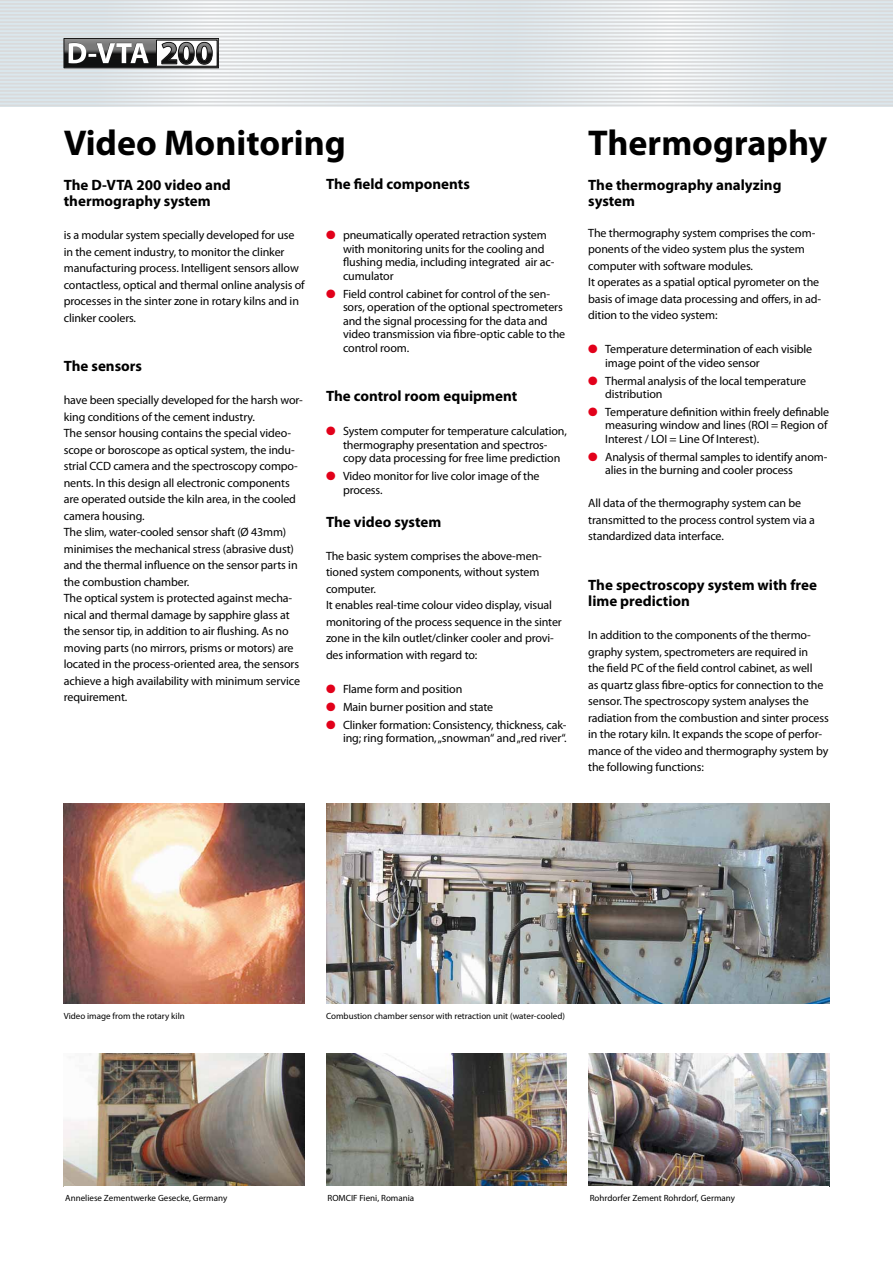
<style>
.page{position:relative;width:893px;height:1263px;background:#fff}
.page>*{position:absolute;margin:0;border:0;box-sizing:border-box;transform-origin:0 0}
.t1{font:700 36px "Myriad Pro";color:#000}
.t2{font:700 15px/16.5px "Myriad Pro";color:#000}
.t3{font:12px/16.5px "Myriad Pro";letter-spacing:-.01em;color:#000}
.t4{font:9px "Myriad Pro";color:#000}
.s1{color:#e2001a}
</style>
<div class="page">
<img style="left:64px;top:1054px;width:241px;height:132px">
<svg style="left:0;top:1px;width:893px;height:104px"></svg>
<hr style="left:0;top:0;width:893px;height:1px;background:#d9dadb">
<hr style="left:0;top:3px;width:893px;height:2px;background:#d9dadb">
<hr style="left:0;top:7px;width:893px;height:1px;background:#d9dadb">
<hr style="left:0;top:10px;width:893px;height:2px;background:#d9dadb">
<hr style="left:0;top:14px;width:893px;height:2px;background:#d9dadb">
<hr style="left:0;top:18px;width:893px;height:1px;background:#d9dadb">
<hr style="left:0;top:21px;width:893px;height:2px;background:#d9dadb">
<hr style="left:0;top:25px;width:893px;height:2px;background:#d9dadb">
<hr style="left:0;top:28px;width:893px;height:2px;background:#d9dadb">
<hr style="left:0;top:32px;width:893px;height:2px;background:#d9dadb">
<hr style="left:0;top:36px;width:893px;height:1px;background:#d9dadb">
<hr style="left:0;top:39px;width:893px;height:2px;background:#d9dadb">
<hr style="left:0;top:43px;width:893px;height:2px;background:#d9dadb">
<hr style="left:0;top:47px;width:893px;height:1px;background:#d9dadb">
<hr style="left:0;top:50px;width:893px;height:2px;background:#d9dadb">
<hr style="left:0;top:54px;width:893px;height:2px;background:#d9dadb">
<hr style="left:0;top:57px;width:893px;height:2px;background:#d9dadb">
<hr style="left:0;top:61px;width:893px;height:2px;background:#d9dadb">
<hr style="left:0;top:65px;width:893px;height:1px;background:#d9dadb">
<hr style="left:0;top:68px;width:893px;height:2px;background:#d9dadb">
<hr style="left:0;top:72px;width:893px;height:2px;background:#d9dadb">
<hr style="left:0;top:76px;width:893px;height:1px;background:#d9dadb">
<hr style="left:0;top:79px;width:893px;height:2px;background:#d9dadb">
<hr style="left:0;top:83px;width:893px;height:2px;background:#d9dadb">
<hr style="left:0;top:86px;width:893px;height:2px;background:#d9dadb">
<hr style="left:0;top:90px;width:893px;height:2px;background:#d9dadb">
<hr style="left:0;top:94px;width:893px;height:1px;background:#d9dadb">
<hr style="left:0;top:97px;width:893px;height:2px;background:#d9dadb">
<hr style="left:0;top:101px;width:893px;height:2px;background:#d9dadb">
<hr style="left:0;top:105px;width:893px;height:1px;background:#d9dadb">
<hr style="left:0;top:108px;width:893px;height:1px;background:#d9dadb">
<img style="left:326px;top:1054px;width:241px;height:132px">
<img style="left:588px;top:1054px;width:241px;height:132px">
<svg style="left:64px;top:38px;width:155px;height:30px;background:#787878"></svg>
<img style="left:64px;top:804px;width:241px;height:199px">
<img style="left:326px;top:804px;width:503px;height:199px">
<h1 class="t1" style="left:64px;top:119px;width:284px">Video Monitoring</h1>
<h1 class="t1" style="left:588px;top:119px;width:241px">Thermography</h1>
<p class="t2" style="left:326px;top:175px;width:145px">The field components</p>
<p class="t3" style="left:343px;top:228px;width:213px;line-height:13.5px;text-indent:-17px"><span class="s1">●</span> pneumatically operated retraction system with monitoring units for the cooling and flushing media, including integrated air ac&shy;cumulator</p>
<p class="t3" style="left:343px;top:287px;width:224px;line-height:13.5px;text-indent:-17px"><span class="s1">●</span> Field control cabinet for control of the sen&shy;sors, operation of the optional spectrometers and the signal processing for the data and video transmission via fibre-optic cable to the control room.</p>
<p class="t2" style="left:326px;top:387px;width:193px">The control room equipment</p>
<p class="t3" style="left:343px;top:424px;width:225px;line-height:13.5px;text-indent:-17px"><span class="s1">●</span> System computer for temperature calculation, thermography presentation and spectros&shy;copy data processing for free lime prediction</p>
<p class="t3" style="left:343px;top:469px;width:198px;line-height:13.5px;text-indent:-17px"><span class="s1">●</span> Video monitor for live color image of the process.</p>
<p class="t2" style="left:326px;top:513px;width:117px">The video system</p>
<p class="t3" style="left:326px;top:547px;width:237px">The basic system comprises the above-men&shy;tioned system components, without system computer.<br>It enables real-time colour video display, visual monitoring of the process sequence in the sinter zone in the kiln outlet/clinker cooler and provi&shy;des information with regard to:</p>
<p class="t3" style="left:326px;top:680px;width:138px"><span class="s1">●</span> Flame form and position</p>
<p class="t3" style="left:326px;top:698px;width:169px"><span class="s1">●</span> Main burner position and state</p>
<p class="t3" style="left:326px;top:717px;width:242px;line-height:13.5px;text-align:right"><span class="s1">●</span> Clinker formation: Consistency, thickness, cak&shy;ing; ring formation, „snowman“ and „red river“.</p>
<p class="t2" style="left:64px;top:176px;width:168px">The D-VTA 200 video and thermography system</p>
<p class="t3" style="left:64px;top:227px;width:242px">is a modular system specially developed for use in the cement industry, to monitor the clinker manufacturing process. Intelligent sensors allow contactless, optical and thermal online analysis of processes in the sinter zone in rotary kilns and in clinker coolers.</p>
<p class="t2" style="left:64px;top:358px;width:80px">The sensors</p>
<p class="t3" style="left:64px;top:392px;width:241px">have been specially developed for the harsh wor&shy;king conditions of the cement industry.<br>The sensor housing contains the special video&shy;scope or boroscope as optical system, the indu&shy;strial CCD camera and the spectroscopy compo&shy;nents. In this design all electronic components are operated outside the kiln area, in the cooled camera housing.<br>The slim, water-cooled sensor shaft (Ø 43mm) minimises the mechanical stress (abrasive dust) and the thermal influence on the sensor parts in the combustion chamber.<br>The optical system is protected against mecha&shy;nical and thermal damage by sapphire glass at the sensor tip, in addition to air flushing. As no moving parts (no mirrors, prisms or motors) are located in the process-oriented area, the sensors achieve a high availability with minimum service requirement.</p>
<p class="t2" style="left:588px;top:176px;width:195px">The thermography analyzing system</p>
<p class="t3" style="left:588px;top:224px;width:234px">The thermography system comprises the com&shy;ponents of the video system plus the system computer with software modules.<br>It operates as a spatial optical pyrometer on the basis of image data processing and offers, in ad&shy;dition to the video system:</p>
<p class="t3" style="left:605px;top:342px;width:208px;line-height:13.5px;text-indent:-17px"><span class="s1">●</span> Temperature determination of each visible image point of the video sensor</p>
<p class="t3" style="left:605px;top:374px;width:202px;line-height:13.5px;text-indent:-17px"><span class="s1">●</span> Thermal analysis of the local temperature distribution</p>
<p class="t3" style="left:605px;top:405px;width:225px;line-height:13.5px;text-indent:-17px"><span class="s1">●</span> Temperature definition within freely definable measuring window and lines (ROI = Region of<br>Interest / LOI = Line Of Interest).</p>
<p class="t3" style="left:605px;top:450px;width:224px;line-height:13.5px;text-indent:-17px"><span class="s1">●</span> Analysis of thermal samples to identify anom&shy;alies in the burning and cooler process</p>
<p class="t3" style="left:588px;top:495px;width:228px">All data of the thermography system can be transmitted to the process control system via a standardized data interface.</p>
<p class="t2" style="left:588px;top:576px;width:230px">The spectroscopy system with free lime prediction</p>
<p class="t3" style="left:588px;top:627px;width:242px">In addition to the components of the thermo&shy;graphy system, spectrometers are required in<br>the field PC of the field control cabinet, as well<br>as quartz glass fibre-optics for connection to the sensor. The spectroscopy system analyses the radiation from the combustion and sinter process in the rotary kiln. It expands the scope of perfor&shy;mance of the video and thermography system by the following functions:</p>
<p class="t4" style="left:64px;top:1010px;width:123px">Video image from the rotary kiln</p>
<p class="t4" style="left:326px;top:1010px;width:240px">Combustion chamber sensor with retraction unit (water-cooled)</p>
<p class="t4" style="left:65px;top:1192px;width:163px">Anneliese Zementwerke Gesecke, Germany</p>
<p class="t4" style="left:327px;top:1192px;width:88px">ROMCIF Fieni, Romania</p>
<p class="t4" style="left:590px;top:1192px;width:147px">Rohrdorfer Zement Rohrdorf, Germany</p>
</div>
